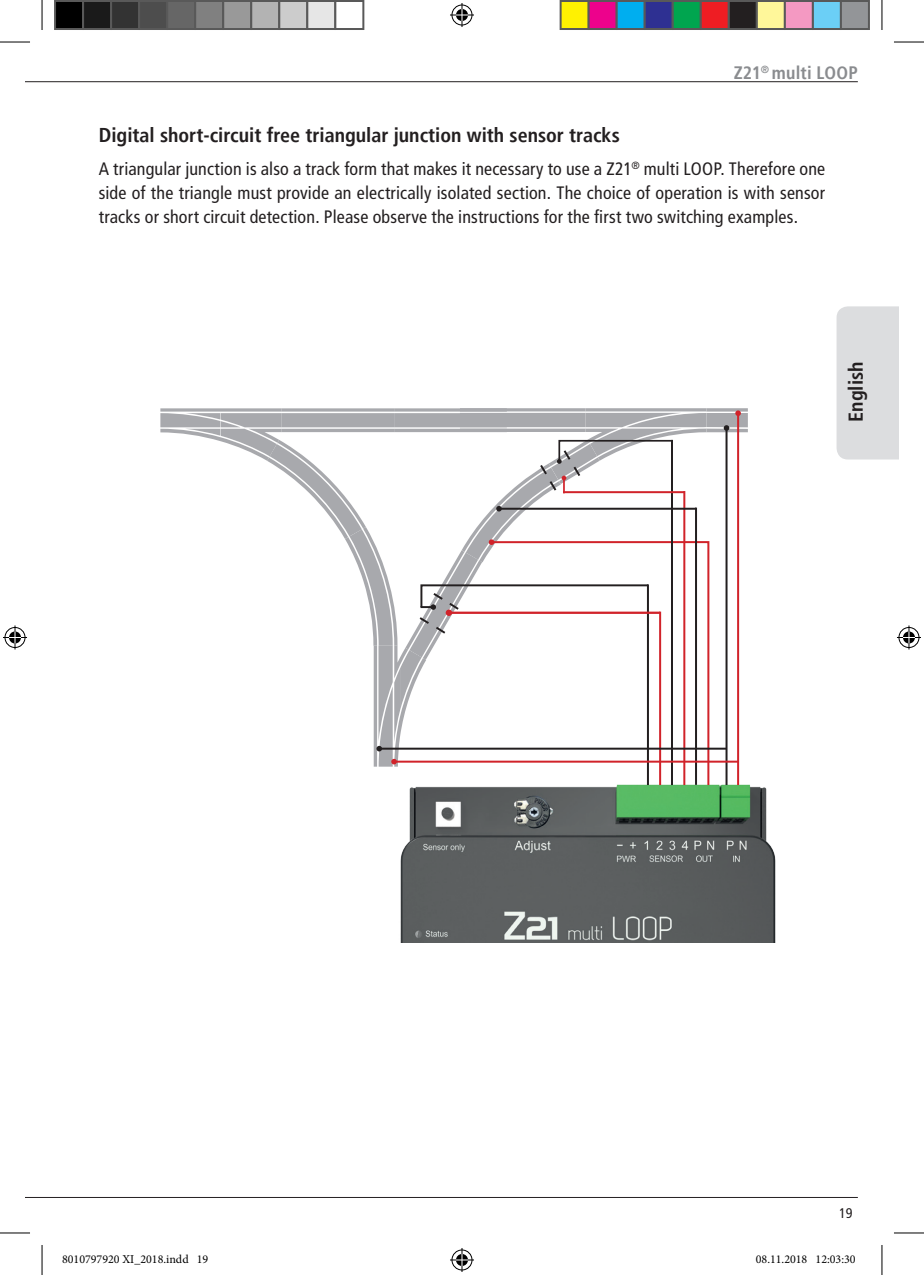
<style>
.page{position:relative;width:924px;height:1275px;background:#fff}
.page>*{position:absolute;margin:0;border:0;box-sizing:border-box;transform-origin:0 0}
.t1{font:700 condensed 20px "Frutiger LT";color:#231f20}
.t2{font:condensed 18px/24px "Frutiger LT";letter-spacing:.01em;color:#231f20;text-align:justify}
.t3{font:700 condensed 18px "Frutiger LT";letter-spacing:.01em;color:#8a8c8f}
.t4{font:condensed 14px "Frutiger LT";color:#231f20}
.t5{font:12px "Minion Pro";color:#000}
</style>
<div class="page">
<hr style="left:25px;top:81px;width:832px;height:1px;background:#231f20">
<div style="left:836px;top:306px;width:62px;height:153px;background:#dcdddf"></div>
<hr style="left:25px;top:1197px;width:832px;height:1px;background:#231f20">
<img style="left:400px;top:784px;width:376px;height:158px">
<hr style="left:725px;top:428px;width:2px;height:357px;background:#231f20">
<hr style="left:736px;top:413px;width:2px;height:372px;background:#d1232a">
<svg style="left:489px;top:766px;width:221px;height:21px"></svg>
<hr style="left:694px;top:507px;width:2px;height:278px;background:#231f20">
<hr style="left:683px;top:491px;width:2px;height:294px;background:#d1232a">
<hr style="left:670px;top:440px;width:2px;height:345px;background:#231f20">
<hr style="left:658px;top:611px;width:2px;height:174px;background:#d1232a">
<hr style="left:646px;top:584px;width:2px;height:201px;background:#231f20">
<svg style="left:160px;top:408px;width:587px;height:358px"></svg>
<hr style="left:0;top:42px;width:30px;height:1px;background:#000">
<hr style="left:893px;top:42px;width:30px;height:1px;background:#000">
<hr style="left:0;top:1232px;width:30px;height:1px;background:#000">
<hr style="left:893px;top:1232px;width:30px;height:1px;background:#000">
<hr style="left:42px;top:0;width:1px;height:30px;background:#000">
<hr style="left:42px;top:1245px;width:1px;height:30px;background:#000">
<hr style="left:881px;top:0;width:1px;height:30px;background:#000">
<hr style="left:881px;top:1245px;width:1px;height:30px;background:#000">
<svg style="left:450px;top:3px;width:24px;height:24px"></svg>
<svg style="left:450px;top:1248px;width:24px;height:24px"></svg>
<svg style="left:3px;top:625px;width:24px;height:24px"></svg>
<svg style="left:897px;top:625px;width:23px;height:24px"></svg>
<div style="left:55px;top:1px;width:28px;height:28px;background:#000"></div>
<div style="left:54px;top:0;width:30px;height:30px;border:2px solid #595959"></div>
<div style="left:83px;top:1px;width:28px;height:28px;background:#1a1a1a"></div>
<div style="left:82px;top:0;width:30px;height:30px;border:2px solid #595959"></div>
<div style="left:111px;top:1px;width:28px;height:28px;background:#333"></div>
<div style="left:110px;top:0;width:30px;height:30px;border:2px solid #595959"></div>
<div style="left:139px;top:1px;width:28px;height:28px;background:#4d4d4d"></div>
<div style="left:138px;top:0;width:30px;height:30px;border:2px solid #595959"></div>
<div style="left:167px;top:1px;width:28px;height:28px;background:#666"></div>
<div style="left:166px;top:0;width:30px;height:30px;border:2px solid #595959"></div>
<div style="left:195px;top:1px;width:28px;height:28px;background:#808080"></div>
<div style="left:194px;top:0;width:30px;height:30px;border:2px solid #595959"></div>
<div style="left:223px;top:1px;width:28px;height:28px;background:#999"></div>
<div style="left:222px;top:0;width:30px;height:30px;border:2px solid #595959"></div>
<div style="left:251px;top:1px;width:28px;height:28px;background:#b3b3b3"></div>
<div style="left:250px;top:0;width:30px;height:30px;border:2px solid #595959"></div>
<div style="left:279px;top:1px;width:28px;height:28px;background:#ccc"></div>
<div style="left:278px;top:0;width:30px;height:30px;border:2px solid #595959"></div>
<div style="left:307px;top:1px;width:28px;height:28px;background:#e6e6e6"></div>
<div style="left:306px;top:0;width:30px;height:30px;border:2px solid #595959"></div>
<div style="left:334px;top:0;width:30px;height:30px;border:2px solid #595959"></div>
<div style="left:560px;top:1px;width:28px;height:28px;background:#fff101"></div>
<div style="left:559px;top:0;width:30px;height:30px;border:2px solid #595959"></div>
<div style="left:588px;top:1px;width:28px;height:28px;background:#ed028c"></div>
<div style="left:587px;top:0;width:30px;height:30px;border:2px solid #595959"></div>
<div style="left:616px;top:1px;width:28px;height:28px;background:#00aeef"></div>
<div style="left:615px;top:0;width:30px;height:30px;border:2px solid #595959"></div>
<div style="left:644px;top:1px;width:28px;height:28px;background:#2e3092"></div>
<div style="left:643px;top:0;width:30px;height:30px;border:2px solid #595959"></div>
<div style="left:672px;top:1px;width:28px;height:28px;background:#00a54f"></div>
<div style="left:671px;top:0;width:30px;height:30px;border:2px solid #595959"></div>
<div style="left:700px;top:1px;width:28px;height:28px;background:#ee1d23"></div>
<div style="left:699px;top:0;width:30px;height:30px;border:2px solid #595959"></div>
<div style="left:728px;top:1px;width:28px;height:28px;background:#231f20"></div>
<div style="left:727px;top:0;width:30px;height:30px;border:2px solid #595959"></div>
<div style="left:756px;top:1px;width:28px;height:28px;background:#fff79a"></div>
<div style="left:755px;top:0;width:30px;height:30px;border:2px solid #595959"></div>
<div style="left:784px;top:1px;width:28px;height:28px;background:#f499c2"></div>
<div style="left:783px;top:0;width:30px;height:30px;border:2px solid #595959"></div>
<div style="left:812px;top:1px;width:28px;height:28px;background:#6bcff6"></div>
<div style="left:811px;top:0;width:30px;height:30px;border:2px solid #595959"></div>
<div style="left:840px;top:1px;width:28px;height:28px;background:#939598"></div>
<div style="left:839px;top:0;width:30px;height:30px;border:2px solid #595959"></div>
<div style="left:755px;top:1255px;width:6px;height:8px;border:1px solid #fff;border-radius:50%"></div>
<svg style="left:756px;top:1255px;width:5px;height:8px"></svg>
<div style="left:849px;top:1255px;width:6px;height:8px;border:1px solid #fff;border-radius:50%"></div>
<svg style="left:849px;top:1255px;width:5px;height:8px"></svg>
<p class="t3" style="left:733px;top:62px;width:126px">Z21<sup>®</sup> multi LOOP</p>
<p class="t1" style="left:99px;top:123px;width:522px">Digital short-circuit free triangular junction with sensor tracks</p>
<p class="t2" style="left:99px;top:157px;width:727px">A triangular junction is also a track form that makes it necessary to use a Z21<sup>®</sup> multi LOOP. Therefore one side of the triangle must provide an electrically isolated section. The choice of operation is with sensor tracks or short circuit detection. Please observe the instructions for the first two switching examples.</p>
<p class="t1" style="left:843px;top:422px;width:62px;rotate:-90deg">English</p>
<p class="t4" style="left:838px;top:1205px;width:15px">19</p>
<p class="t5" style="left:62px;top:1251px;width:148px">8010797920 XI_2018.indd 19</p>
<p class="t5" style="left:755px;top:1251px;width:101px">08.11.2018 12:03:30</p>
</div>
